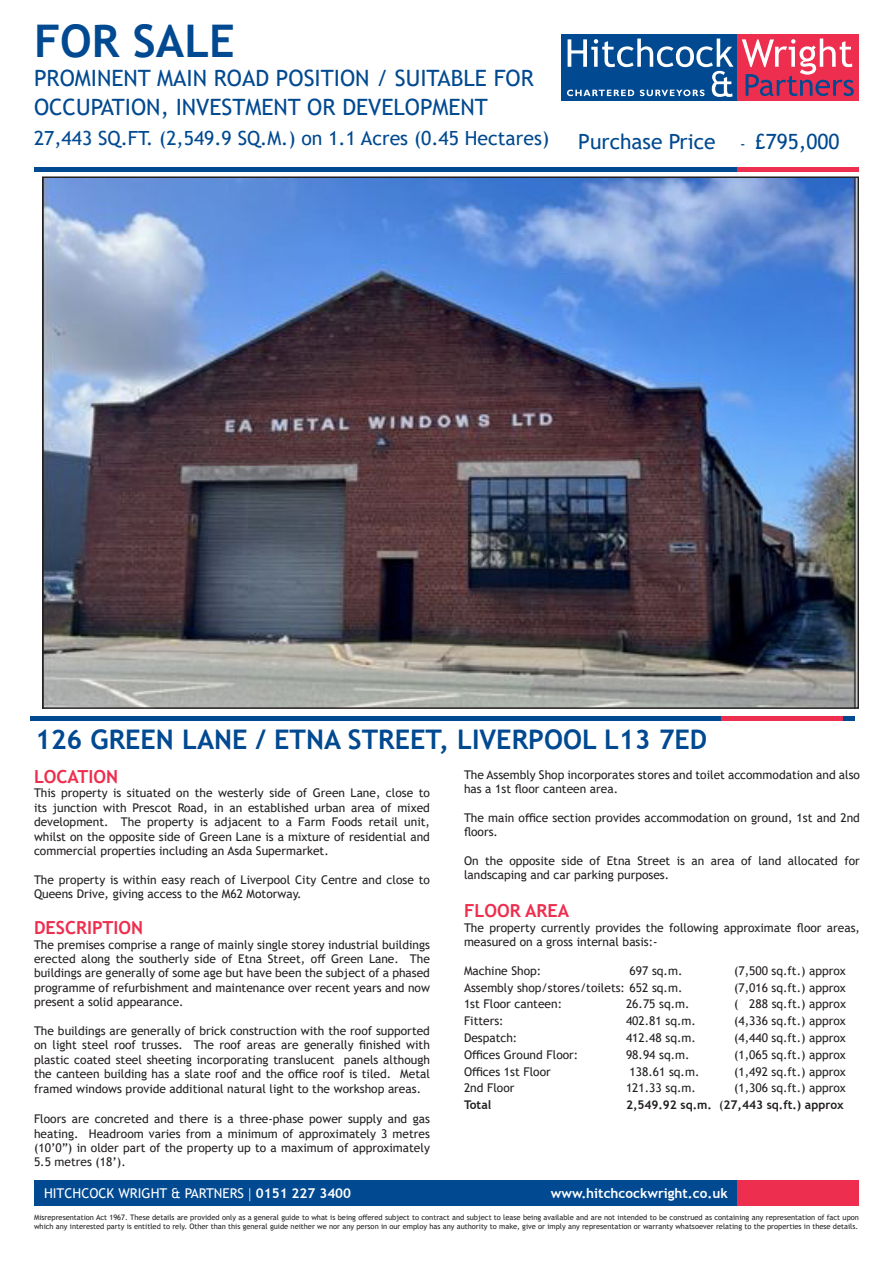
<style>
.page{position:relative;width:893px;height:1263px;background:#fff}
.page>*{position:absolute;margin:0;border:0;box-sizing:border-box;transform-origin:0 0}
.t1{font:700 45px "Trebuchet MS";color:#014990}
.t2{font:700 27px "Trebuchet MS";color:#014990}
.t3{font:22.5px/29.4px "Trebuchet MS";color:#014990}
.t4{font:21px "Trebuchet MS";color:#014990}
.t5{font:19.5px "Trebuchet MS";color:#014990}
.t6{font:700 18px "Trebuchet MS";color:#ee2e4e}
.t7{font:13.5px "Trebuchet MS";color:#fff}
.t8{font:700 13.5px "Trebuchet MS";color:#fff}
.t9{font:12px/14.4px "Trebuchet MS";color:#231f20}
.t10{font:700 12px "Trebuchet MS";color:#231f20}
.t11{font:7.5px/9px "Trebuchet MS";color:#231f20}
.s1{font-size:15px}
.s2{font-weight:400}
.s3{font-size:15.75px}
.s4{font-weight:700}
</style>
<div class="page">
<div style="left:561px;top:34px;width:178px;height:67px;background:#014990"></div>
<div style="left:738px;top:34px;width:121px;height:67px;background:#ee2e4e"></div>
<svg style="left:742px;top:39px;width:112px;height:57px"></svg>
<svg style="left:567px;top:39px;width:166px;height:58px"></svg>
<div style="left:34px;top:1180px;width:825px;height:25px;background:#014990"></div>
<div style="left:738px;top:1180px;width:121px;height:25px;background:#ee2e4e"></div>
<div style="left:34px;top:167px;width:825px;height:5px;background:#014990"></div>
<div style="left:738px;top:167px;width:121px;height:5px;background:#ee2e4e"></div>
<hr style="left:30px;top:716px;width:825px;height:4px;background:#014990">
<hr style="left:721px;top:716px;width:121px;height:4px;background:#ee2e4e">
<img style="left:45px;top:179px;width:811px;height:527px">
<p class="t1" style="left:34px;top:12px;width:202px">FOR SALE</p>
<p class="t3" style="left:34px;top:63px;width:501px">PROMINENT MAIN ROAD POSITION / SUITABLE FOR<br>OCCUPATION, INVESTMENT OR DEVELOPMENT</p>
<p class="t5" style="left:34px;top:126px;width:517px">27,443 SQ.FT. (2,549.9 SQ.M.) on 1.1 Acres (0.45 Hectares)</p>
<p class="t4" style="left:578px;top:129px;width:263px">Purchase Price <span class="s1">-</span> £795,000</p>
<p class="t2" style="left:35px;top:722px;width:674px">126 GREEN LANE / ETNA STREET, LIVERPOOL L13 7ED</p>
<p class="t6" style="left:34px;top:765px;width:85px">LOCATION</p>
<p class="t9" style="left:34px;top:786px;width:397px;text-align:justify">This property is situated on the westerly side of Green Lane, close to its junction with Prescot Road, in an established urban area of mixed development. The property is adjacent to a Farm Foods retail unit, whilst on the opposite side of Green Lane is a mixture of residential and commercial properties including an Asda Supermarket.</p>
<p class="t9" style="left:34px;top:872px;width:397px">The property is within easy reach of Liverpool City Centre and close to<br>Queens Drive, giving access to the M62 Motorway.</p>
<p class="t6" style="left:34px;top:916px;width:111px">DESCRIPTION</p>
<p class="t9" style="left:34px;top:937px;width:397px;text-align:justify">The premises comprise a range of mainly single storey industrial buildings erected along the southerly side of Etna Street, off Green Lane. The buildings are generally of some age but have been the subject of a phased programme of refurbishment and maintenance over recent years and now present a solid appearance.</p>
<p class="t9" style="left:34px;top:1023px;width:397px;text-align:justify">The buildings are generally of brick construction with the roof supported on light steel roof trusses. The roof areas are generally finished with plastic coated steel sheeting incorporating translucent panels although the canteen building has a slate roof and the office roof is tiled. Metal framed windows provide additional natural light to the workshop areas.</p>
<p class="t9" style="left:34px;top:1112px;width:397px;text-align:justify">Floors are concreted and there is a three-phase power supply and gas heating. Headroom varies from a minimum of approximately 3 metres (10’0”) in older part of the property up to a maximum of approximately 5.5 metres (18’).</p>
<p class="t9" style="left:464px;top:767px;width:397px">The Assembly Shop incorporates stores and toilet accommodation and also has a 1st floor canteen area.</p>
<p class="t9" style="left:464px;top:810px;width:397px">The main office section provides accommodation on ground, 1st and 2nd floors.</p>
<p class="t9" style="left:464px;top:853px;width:397px">On the opposite side of Etna Street is an area of land allocated for landscaping and car parking purposes.</p>
<p class="t6" style="left:464px;top:899px;width:107px">FLOOR AREA</p>
<p class="t9" style="left:464px;top:920px;width:397px">The property currently provides the following approximate floor areas, measured on a gross internal basis:-</p>
<p class="t9" style="left:464px;top:963px;width:79px">Machine Shop:</p>
<p class="t9" style="left:630px;top:963px;width:54px">697 sq.m.</p>
<p class="t9" style="left:734px;top:963px;width:113px">(7,500 sq.ft.) approx</p>
<p class="t9" style="left:464px;top:980px;width:220px">Assembly shop/stores/toilets: 652 sq.m.</p>
<p class="t9" style="left:734px;top:980px;width:113px">(7,016 sq.ft.) approx</p>
<p class="t9" style="left:464px;top:997px;width:100px">1st Floor canteen:</p>
<p class="t9" style="left:626px;top:997px;width:65px">26.75 sq.m.</p>
<p class="t9" style="left:734px;top:997px;width:114px">( 288 sq.ft.) approx</p>
<p class="t9" style="left:464px;top:1014px;width:41px">Fitters:</p>
<p class="t9" style="left:626px;top:1014px;width:71px">402.81 sq.m.</p>
<p class="t9" style="left:734px;top:1014px;width:113px">(4,336 sq.ft.) approx</p>
<p class="t9" style="left:464px;top:1030px;width:55px">Despatch:</p>
<p class="t9" style="left:626px;top:1030px;width:71px">412.48 sq.m.</p>
<p class="t9" style="left:734px;top:1030px;width:113px">(4,440 sq.ft.) approx</p>
<p class="t9" style="left:464px;top:1047px;width:116px">Offices Ground Floor:</p>
<p class="t9" style="left:626px;top:1047px;width:65px">98.94 sq.m.</p>
<p class="t9" style="left:734px;top:1047px;width:113px">(1,065 sq.ft.) approx</p>
<p class="t9" style="left:464px;top:1064px;width:88px">Offices 1st Floor</p>
<p class="t9" style="left:630px;top:1064px;width:71px">138.61 sq.m.</p>
<p class="t9" style="left:734px;top:1064px;width:113px">(1,492 sq.ft.) approx</p>
<p class="t9" style="left:464px;top:1081px;width:52px">2nd Floor</p>
<p class="t9" style="left:626px;top:1081px;width:71px">121.33 sq.m.</p>
<p class="t9" style="left:734px;top:1081px;width:113px">(1,306 sq.ft.) approx</p>
<p class="t10" style="left:464px;top:1097px;width:29px">Total</p>
<p class="t10" style="left:626px;top:1097px;width:219px">2,549.92 sq.m. <span class="s2">(</span>27,443 sq.ft.) approx</p>
<p class="t7" style="left:44px;top:1184px;width:309px">HITCHCOCK WRIGHT &amp; PARTNERS <span class="s3">|</span> <span class="s4">0151 227 3400</span></p>
<p class="t8" style="left:551px;top:1184px;width:178px">www.hitchcockwright.co.uk</p>
<p class="t11" style="left:34px;top:1212px;width:826px">Misrepresentation Act 1967. These details are provided only as a general guide to what is being offered subject to contract and subject to lease being available and are not intended to be construed as containing any representation of fact upon which any interested party is entitled to rely. Other than this general guide neither we nor any person in our employ has any authority to make, give or imply any representation or warranty whatsoever relating to the properties in these details.</p>
</div>
